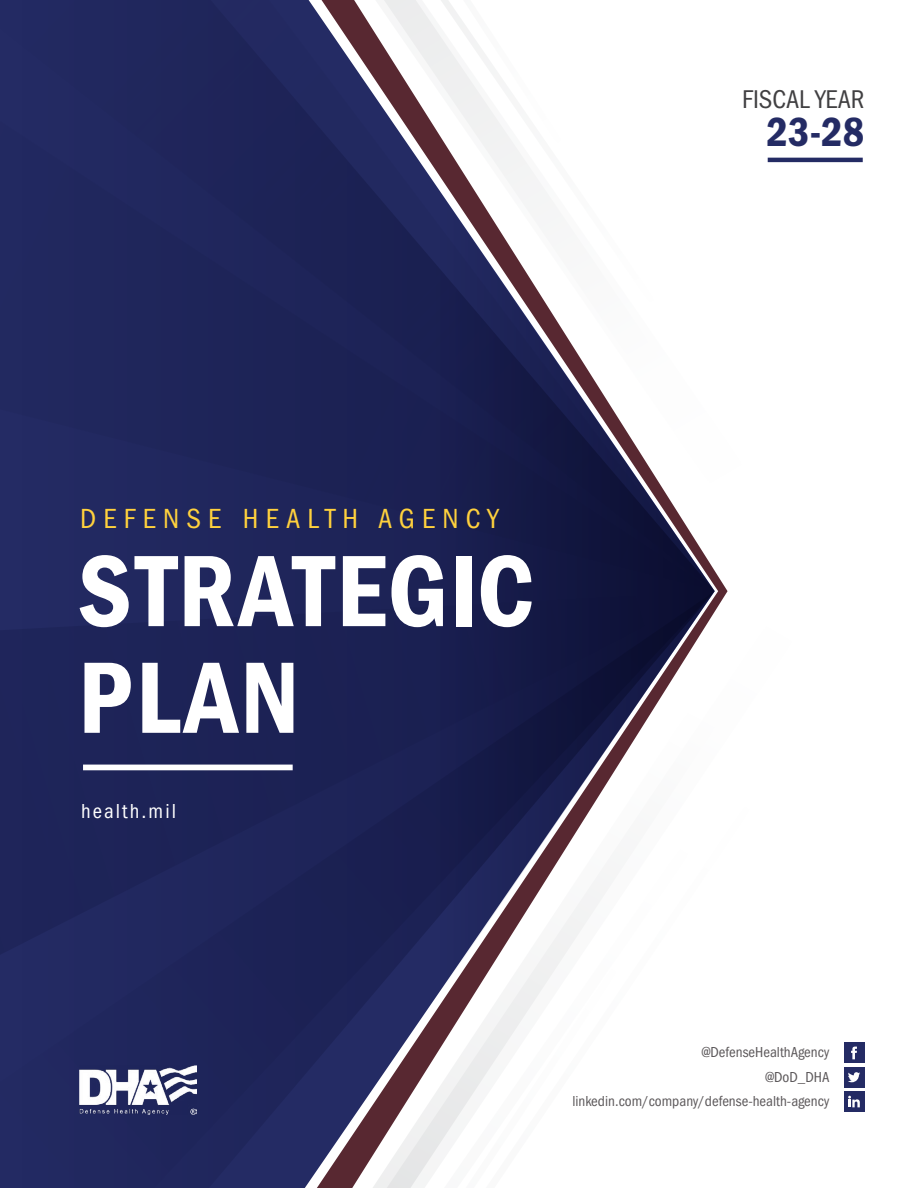
<style>
.page{position:relative;width:918px;height:1188px;background:#fff}
.page>*{position:absolute;margin:0;border:0;box-sizing:border-box;transform-origin:0 0}
.t1{font:105px/106.6px "Franklin Gothic LT Pro Cn Dm";letter-spacing:.02em;color:#fff}
.t2{font:42.3px "ITC Franklin Gothic Std Dm Cd";color:#242b64}
.t3{font:condensed 28.65px "Franklin Gothic LT";letter-spacing:.25em;color:#ffd13d}
.t4{font:condensed 26.55px "ITC Franklin Gothic Std";color:#414042}
.t5{font:condensed 21px "Franklin Gothic LT";letter-spacing:.1em;color:#fff}
.t6{font:condensed 15px "Franklin Gothic LT";color:#5c585a}
</style>
<div class="page">
<hr style="left:768px;top:158px;width:95px;height:4px;background:#242b64">
<div style="left:0;top:987px;width:233px;height:201px;background:#21275e"></div>
<div style="left:0;top:16px;width:439px;height:575px;background:#20275d"></div>
<div style="left:0;top:591px;width:439px;height:396px;background:#1e2459"></div>
<div style="left:294px;top:712px;width:33px;height:129px;background:#1b2154"></div>
<div style="left:327px;top:619px;width:112px;height:222px;background:#1b2153"></div>
<svg style="left:233px;top:841px;width:206px;height:347px;background:#1f2559"></svg>
<svg style="left:239px;top:0;width:18px;height:372px;background:#1e2459"></svg>
<svg style="left:257px;top:0;width:289px;height:490px;fill:#1e2457"></svg>
<svg style="left:439px;top:192px;width:276px;height:772px"></svg>
<svg style="left:459px;top:798px;width:256px;height:166px"></svg>
<svg style="left:330px;top:964px;width:229px;height:224px"></svg>
<img style="left:80px;top:1066px;width:116px;height:48px">
<div style="left:844px;top:1043px;width:20px;height:20px;background:#242b64"></div>
<svg style="left:851px;top:1047px;width:6px;height:12px"></svg>
<div style="left:844px;top:1092px;width:20px;height:20px;background:#242b64"></div>
<svg style="left:848px;top:1096px;width:12px;height:11px"></svg>
<div style="left:844px;top:1067px;width:20px;height:20px;background:#242b64"></div>
<svg style="left:848px;top:1072px;width:12px;height:10px"></svg>
<div style="left:83px;top:765px;width:210px;height:5px;background:#fff"></div>
<p class="t4" style="left:742px;top:84px;width:124px">FISCAL YEAR</p>
<p class="t2" style="left:767px;top:108px;width:99px">23-28</p>
<p class="t3" style="left:80px;top:503px;width:420px">DEFENSE HEALTH AGENCY</p>
<p class="t1" style="left:78px;top:539px;width:458px">STRATEGIC<br>PLAN</p>
<p class="t5" style="left:81px;top:799px;width:97px">health.mil</p>
<p class="t6" style="left:702px;top:1044px;width:129px">@DefenseHealthAgency</p>
<p class="t6" style="left:572px;top:1093px;width:259px">linkedin.com/company/defense-health-agency</p>
<p class="t6" style="left:766px;top:1068px;width:65px">@DoD_DHA</p>
</div>
